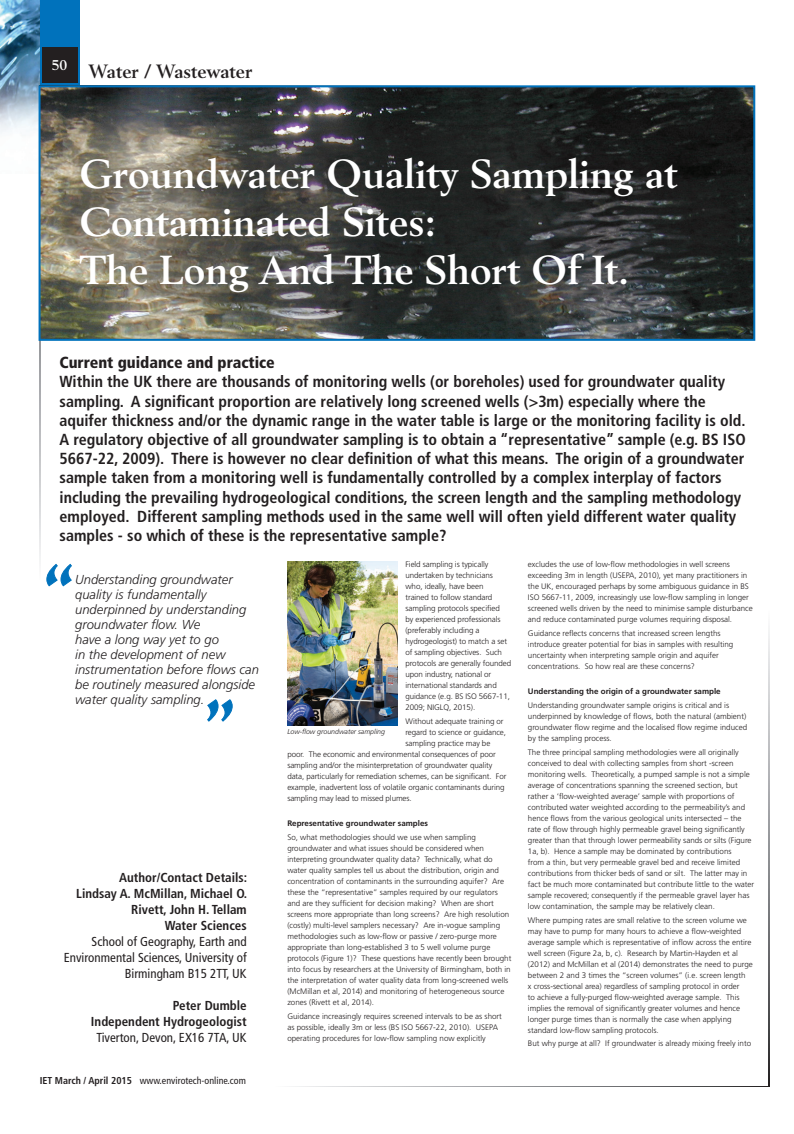
<style>
.page{position:relative;width:794px;height:1134px;background:#fff}
.page>*{position:absolute;margin:0;border:0;box-sizing:border-box;transform-origin:0 0}
.t1{font:700 40px/48px "Berling";color:#fff}
.t2{font:700 19px "Berling";color:#231f20}
.t3{font:700 condensed 16px/19.2px "Frutiger";color:#231f20}
.t4{font:900 condensed 16px "Frutiger";color:#231f20}
.t5{font:700 14px "Berling";color:#fff}
.t6{font:italic 300 13px/15px "Frutiger";color:#231f20}
.t7{font:condensed 13px/16px "Frutiger";color:#231f20;text-align:right}
.t8{font:700 condensed 13px/16px "Frutiger";color:#231f20;text-align:right}
.t9{font:condensed 10px "Frutiger";color:#231f20}
.t10{font:300 8px/11px "Frutiger";color:#231f20}
.t11{font:700 8px "Frutiger";color:#231f20}
.t12{font:italic 300 7px "Frutiger";color:#231f20}
.s1{font-weight:700}
</style>
<div class="page">
<img style="left:0;top:0;width:40px;height:174px">
<div style="left:40px;top:0;width:39px;height:85px;background:#0072bc"></div>
<div style="left:42px;top:48px;width:35px;height:35px;background:#231f20"></div>
<svg style="left:40px;top:341px;width:1px;height:221px"></svg>
<svg style="left:769px;top:628px;width:1px;height:459px"></svg>
<svg style="left:293px;top:1086px;width:476px;height:1px"></svg>
<img style="left:42px;top:88px;width:710px;height:250px">
<div style="left:39px;top:85px;width:716px;height:256px;border:2px solid #0072bc"></div>
<svg style="left:46px;top:563px;width:26px;height:24px"></svg>
<svg style="left:207px;top:699px;width:26px;height:23px"></svg>
<img style="left:287px;top:561px;width:110px;height:165px">
<svg style="left:59px;top:127px;width:677px;height:198px;background:#43433f"></svg>
<p class="t5" style="left:52px;top:57px;width:17px">50</p>
<p class="t2" style="left:89px;top:60px;width:165px">Water / Wastewater</p>
<p class="t1" style="left:79px;top:150px;width:600px">Groundwater Quality Sampling at<br>Contaminated Sites:</p>
<p class="t1" style="left:79px;top:246px;width:551px">The Long And The Short Of It.</p>
<p class="t4" style="left:60px;top:353px;width:217px">Current guidance and practice</p>
<p class="t3" style="left:60px;top:372px;width:687px">Within the UK there are thousands of monitoring wells (or boreholes) used for groundwater quality sampling. A significant proportion are relatively long screened wells (&gt;3m) especially where the aquifer thickness and/or the dynamic range in the water table is large or the monitoring facility is old.<br>A regulatory objective of all groundwater sampling is to obtain a “representative” sample (e.g. BS ISO 5667-22, 2009). There is however no clear definition of what this means. The origin of a groundwater sample taken from a monitoring well is fundamentally controlled by a complex interplay of factors including the prevailing hydrogeological conditions, the screen length and the sampling methodology employed. Different sampling methods used in the same well will often yield different water quality samples - so which of these is the representative sample?</p>
<p class="t6" style="left:75px;top:572px;width:185px">Understanding groundwater quality is fundamentally underpinned by understanding groundwater flow. We<br>have a long way yet to go<br>in the development of new instrumentation before flows can be routinely measured alongside water quality sampling.</p>
<p class="t8" style="left:119px;top:869px;width:129px">Author/Contact Details:</p>
<p class="t7" style="left:64px;top:885px;width:185px"><span class="s1">Lindsay A. McMillan, Michael O.<br>Rivett, John H. Tellam<br>Water Sciences<br></span>School of Geography, Earth and<br>Environmental Sciences, University of<br>Birmingham B15 2TT, UK</p>
<p class="t8" style="left:91px;top:997px;width:157px">Peter Dumble<br>Independent Hydrogeologist</p>
<p class="t7" style="left:96px;top:1029px;width:152px">Tiverton, Devon, EX16 7TA, UK</p>
<p class="t9" style="left:40px;top:1074px;width:208px"><span class="s1">IET March / April 2015</span> www.envirotech-online.com</p>
<p class="t10" style="left:405px;top:559px;width:107px">Field sampling is typically undertaken by technicians who, ideally, have been<br>trained to follow standard sampling protocols specified<br>by experienced professionals (preferably including a hydrogeologist) to match a set of sampling objectives. Such protocols are generally founded upon industry, national or international standards and guidance (e.g. BS ISO 5667-11,<br>2009; NIGLQ, 2015).</p>
<p class="t10" style="left:405px;top:716px;width:100px">Without adequate training or</p>
<p class="t10" style="left:405px;top:727px;width:102px">regard to science or guidance,</p>
<p class="t10" style="left:405px;top:738px;width:86px">sampling practice may be</p>
<p class="t10" style="left:287px;top:749px;width:210px">poor. The economic and environmental consequences of poor</p>
<p class="t10" style="left:287px;top:760px;width:206px">sampling and/or the misinterpretation of groundwater quality</p>
<p class="t10" style="left:287px;top:771px;width:221px">data, particularly for remediation schemes, can be significant. For</p>
<p class="t10" style="left:287px;top:782px;width:219px">example, inadvertent loss of volatile organic contaminants during</p>
<p class="t10" style="left:287px;top:793px;width:126px">sampling may lead to missed plumes.</p>
<p class="t11" style="left:287px;top:818px;width:142px">Representative groundwater samples</p>
<p class="t10" style="left:287px;top:832px;width:225px">So, what methodologies should we use when sampling groundwater and what issues should be considered when interpreting groundwater quality data? Technically, what do water quality samples tell us about the distribution, origin and concentration of contaminants in the surrounding aquifer? Are these the “representative” samples required by our regulators and are they sufficient for decision making? When are short screens more appropriate than long screens? Are high resolution (costly) multi-level samplers necessary? Are in-vogue sampling methodologies such as low-flow or passive / zero-purge more appropriate than long-established 3 to 5 well volume purge protocols (Figure 1)? These questions have recently been brought into focus by researchers at the University of Birmingham, both in the interpretation of water quality data from long-screened wells (McMillan et al, 2014) and monitoring of heterogeneous source zones (Rivett et al, 2014).</p>
<p class="t10" style="left:287px;top:1010px;width:216px">Guidance increasingly requires screened intervals to be as short as possible, ideally 3m or less (BS ISO 5667-22, 2010). USEPA operating procedures for low-flow sampling now explicitly</p>
<p class="t12" style="left:287px;top:728px;width:99px">Low-flow groundwater sampling</p>
<p class="t10" style="left:528px;top:559px;width:226px">excludes the use of low-flow methodologies in well screens exceeding 3m in length (USEPA, 2010), yet many practitioners in the UK, encouraged perhaps by some ambiguous guidance in BS ISO 5667-11, 2009, increasingly use low-flow sampling in longer screened wells driven by the need to minimise sample disturbance and reduce contaminated purge volumes requiring disposal.</p>
<p class="t10" style="left:528px;top:628px;width:207px">Guidance reflects concerns that increased screen lengths introduce greater potential for bias in samples with resulting uncertainty when interpreting sample origin and aquifer concentrations. So how real are these concerns?</p>
<p class="t11" style="left:528px;top:686px;width:194px">Understanding the origin of a groundwater sample</p>
<p class="t10" style="left:528px;top:700px;width:221px">Understanding groundwater sample origins is critical and is underpinned by knowledge of flows, both the natural (ambient) groundwater flow regime and the localised flow regime induced by the sampling process.</p>
<p class="t10" style="left:528px;top:746px;width:228px">The three principal sampling methodologies were all originally conceived to deal with collecting samples from short -screen monitoring wells. Theoretically, a pumped sample is not a simple average of concentrations spanning the screened section, but rather a ‘flow-weighted average’ sample with proportions of contributed water weighted according to the permeability’s and hence flows from the various geological units intersected – the rate of flow through highly permeable gravel being significantly greater than that through lower permeability sands or silts (Figure 1a, b). Hence a sample may be dominated by contributions<br>from a thin, but very permeable gravel bed and receive limited contributions from thicker beds of sand or silt. The latter may in fact be much more contaminated but contribute little to the water sample recovered; consequently if the permeable gravel layer has low contamination, the sample may be relatively clean.</p>
<p class="t10" style="left:528px;top:914px;width:226px">Where pumping rates are small relative to the screen volume we may have to pump for many hours to achieve a flow-weighted average sample which is representative of inflow across the entire well screen (Figure 2a, b, c). Research by Martin-Hayden et al (2012) and McMillan et al (2014) demonstrates the need to purge between 2 and 3 times the “screen volumes” (i.e. screen length<br>x cross-sectional area) regardless of sampling protocol in order<br>to achieve a fully-purged flow-weighted average sample. This implies the removal of significantly greater volumes and hence longer purge times than is normally the case when applying standard low-flow sampling protocols.</p>
<p class="t10" style="left:528px;top:1038px;width:225px">But why purge at all? If groundwater is already mixing freely into</p>
</div>
